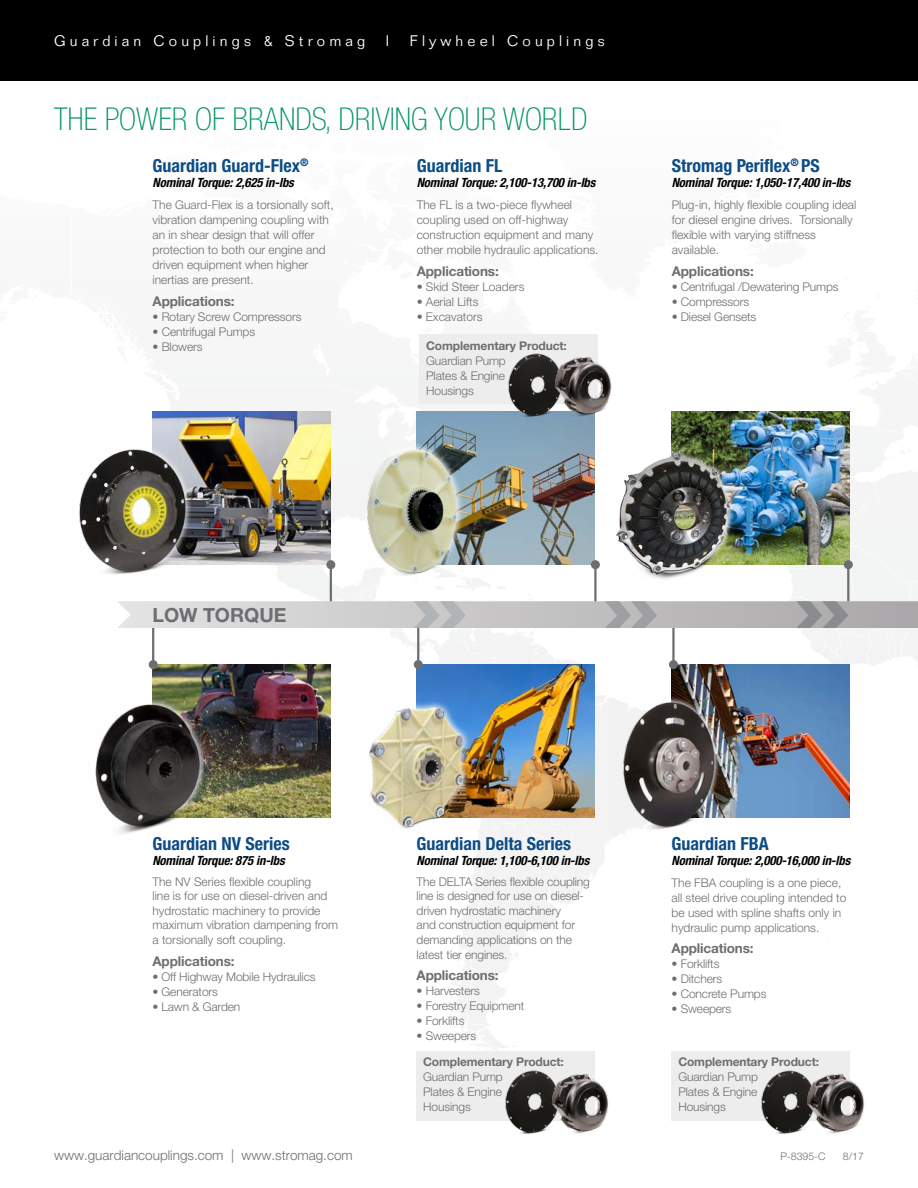
<style>
.page{position:relative;width:918px;height:1188px;background:#fff}
.page>*{position:absolute;margin:0;border:0;box-sizing:border-box;transform-origin:0 0}
.t1{font:100 condensed 31.5px "Helvetica Neue LT Std";color:#009467}
.t2{font:700 19.5px "Helvetica Neue LT Std";color:#6d6e71}
.t3{font:700 condensed 18px "Helvetica Neue LT Std";color:#0d4c85}
.t4{font:300 15px "Folio Std";letter-spacing:.275em;color:#fff}
.t5{font:700 13.5px "Helvetica Neue LT Std";letter-spacing:-.01em;color:#6d6e71}
.t6{font:300 13.5px "Helvetica Neue LT Std";color:#6d6e71}
.t7{font:italic 700 condensed 12.75px "Helvetica Neue LT Std";letter-spacing:-.01em;color:#000}
.t8{font:300 12px/15px "Helvetica Neue LT Std";color:#6d6e71}
.t9{font:700 12px "Helvetica Neue LT Std";letter-spacing:-.01em;color:#6d6e71}
.t10{font:300 10.5px "Helvetica Neue LT Std";color:#6d6e71}
</style>
<div class="page">
<div style="left:416px;top:1051px;width:179px;height:70px;background:#ededee"></div>
<div style="left:672px;top:1051px;width:178px;height:70px;background:#ededee"></div>
<img style="left:505px;top:1070px;width:40px;height:64px">
<img style="left:761px;top:1070px;width:39px;height:64px">
<img style="left:545px;top:1073px;width:64px;height:61px">
<img style="left:800px;top:1073px;width:65px;height:61px">
<div style="left:0;top:0;width:918px;height:81px;background:#000"></div>
<img style="left:79px;top:334px;width:839px;height:721px">
<hr style="left:152px;top:628px;width:2px;height:37px;background:#6d6e71">
<div style="left:149px;top:660px;width:9px;height:9px;background:#6d6e71;border-radius:50%"></div>
<hr style="left:417px;top:628px;width:2px;height:37px;background:#6d6e71">
<div style="left:414px;top:660px;width:9px;height:9px;background:#6d6e71;border-radius:50%"></div>
<hr style="left:672px;top:628px;width:3px;height:37px;background:#6d6e71">
<div style="left:669px;top:660px;width:9px;height:9px;background:#6d6e71;border-radius:50%"></div>
<hr style="left:847px;top:565px;width:2px;height:36px;background:#6d6e71">
<div style="left:844px;top:560px;width:9px;height:9px;background:#6d6e71;border-radius:50%"></div>
<hr style="left:594px;top:565px;width:3px;height:36px;background:#6d6e71">
<div style="left:591px;top:560px;width:9px;height:9px;background:#6d6e71;border-radius:50%"></div>
<hr style="left:330px;top:565px;width:2px;height:36px;background:#6d6e71">
<div style="left:326px;top:560px;width:9px;height:9px;background:#6d6e71;border-radius:50%"></div>
<p class="t4" style="left:54px;top:32px;width:313px">Guardian Couplings &amp; Stromag</p>
<p class="t4" style="left:386px;top:32px;width:5px">I</p>
<p class="t4" style="left:410px;top:32px;width:197px">Flywheel Couplings</p>
<p class="t1" style="left:54px;top:102px;width:535px">THE POWER OF BRANDS, DRIVING YOUR WORLD</p>
<p class="t3" style="left:153px;top:155px;width:157px">Guardian Guard-Flex<sup>®</sup></p>
<p class="t7" style="left:153px;top:175px;width:143px">Nominal Torque: 2,625 in-lbs</p>
<p class="t8" style="left:153px;top:197px;width:183px">The Guard-Flex is a torsionally soft, vibration dampening coupling with an in shear design that will offer protection to both our engine and driven equipment when higher inertias are present.</p>
<p class="t5" style="left:153px;top:293px;width:84px">Applications:</p>
<p class="t8" style="left:153px;top:309px;width:150px">• Rotary Screw Compressors</p>
<p class="t8" style="left:153px;top:324px;width:104px">• Centrifugal Pumps</p>
<p class="t8" style="left:153px;top:339px;width:51px">• Blowers</p>
<p class="t3" style="left:417px;top:155px;width:87px">Guardian FL</p>
<p class="t7" style="left:417px;top:175px;width:180px">Nominal Torque: 2,100-13,700 in-lbs</p>
<p class="t8" style="left:417px;top:197px;width:183px">The FL is a two-piece flywheel coupling used on off-highway construction equipment and many other mobile hydraulic applications.</p>
<p class="t5" style="left:417px;top:263px;width:84px">Applications:</p>
<p class="t8" style="left:417px;top:279px;width:109px">• Skid Steer Loaders</p>
<p class="t8" style="left:417px;top:294px;width:63px">• Aerial Lifts</p>
<p class="t8" style="left:417px;top:309px;width:67px">• Excavators</p>
<p class="t9" style="left:426px;top:338px;width:142px">Complementary Product:</p>
<p class="t8" style="left:426px;top:353px;width:81px;text-align:justify">Guardian Pump Plates &amp; Engine Housings</p>
<p class="t3" style="left:672px;top:155px;width:150px">Stromag Periflex<sup>®</sup> PS</p>
<p class="t7" style="left:672px;top:175px;width:180px">Nominal Torque: 1,050-17,400 in-lbs</p>
<p class="t8" style="left:672px;top:197px;width:186px">Plug-in, highly flexible coupling ideal for diesel engine drives. Torsionally flexible with varying stiffness available.</p>
<p class="t5" style="left:672px;top:263px;width:84px">Applications:</p>
<p class="t8" style="left:672px;top:279px;width:168px">• Centrifugal /Dewatering Pumps</p>
<p class="t8" style="left:672px;top:294px;width:79px">• Compressors</p>
<p class="t8" style="left:672px;top:309px;width:86px">• Diesel Gensets</p>
<p class="t2" style="left:152px;top:603px;width:135px">LOW TORQUE</p>
<p class="t3" style="left:152px;top:832px;width:139px">Guardian NV Series</p>
<p class="t7" style="left:152px;top:853px;width:134px">Nominal Torque: 875 in-lbs</p>
<p class="t8" style="left:152px;top:874px;width:187px;line-height:14.5px">The NV Series flexible coupling<br>line is for use on diesel-driven and hydrostatic machinery to provide maximum vibration dampening from a torsionally soft coupling.</p>
<p class="t5" style="left:152px;top:953px;width:84px">Applications:</p>
<p class="t8" style="left:152px;top:969px;width:165px">• Off Highway Mobile Hydraulics</p>
<p class="t8" style="left:152px;top:984px;width:67px">• Generators</p>
<p class="t8" style="left:152px;top:999px;width:89px">• Lawn &amp; Garden</p>
<p class="t3" style="left:417px;top:832px;width:156px">Guardian Delta Series</p>
<p class="t7" style="left:417px;top:853px;width:174px">Nominal Torque: 1,100-6,100 in-lbs</p>
<p class="t8" style="left:417px;top:874px;width:175px;line-height:14.5px">The DELTA Series flexible coupling line is designed for use on diesel&shy;driven hydrostatic machinery<br>and construction equipment for demanding applications on the latest tier engines.</p>
<p class="t5" style="left:417px;top:967px;width:84px">Applications:</p>
<p class="t8" style="left:417px;top:983px;width:65px">• Harvesters</p>
<p class="t8" style="left:417px;top:998px;width:109px">• Forestry Equipment</p>
<p class="t8" style="left:417px;top:1013px;width:49px">• Forklifts</p>
<p class="t8" style="left:417px;top:1028px;width:61px">• Sweepers</p>
<p class="t9" style="left:423px;top:1055px;width:142px">Complementary Product:</p>
<p class="t8" style="left:423px;top:1069px;width:81px;text-align:justify">Guardian Pump Plates &amp; Engine Housings</p>
<p class="t3" style="left:672px;top:832px;width:99px">Guardian FBA</p>
<p class="t7" style="left:672px;top:853px;width:180px">Nominal Torque: 2,000-16,000 in-lbs</p>
<p class="t8" style="left:672px;top:875px;width:176px">The FBA coupling is a one piece, all steel drive coupling intended to be used with spline shafts only in hydraulic pump applications.</p>
<p class="t5" style="left:672px;top:940px;width:84px">Applications:</p>
<p class="t8" style="left:672px;top:956px;width:49px">• Forklifts</p>
<p class="t8" style="left:672px;top:971px;width:52px">• Ditchers</p>
<p class="t8" style="left:672px;top:986px;width:96px">• Concrete Pumps</p>
<p class="t8" style="left:672px;top:1001px;width:61px">• Sweepers</p>
<p class="t9" style="left:678px;top:1055px;width:142px">Complementary Product:</p>
<p class="t8" style="left:678px;top:1069px;width:81px;text-align:justify">Guardian Pump Plates &amp; Engine Housings</p>
<p class="t6" style="left:54px;top:1147px;width:300px">www.guardiancouplings.com | www.stromag.com</p>
<p class="t10" style="left:780px;top:1150px;width:47px">P-8395-C</p>
<p class="t10" style="left:843px;top:1150px;width:23px">8/17</p>
</div>
